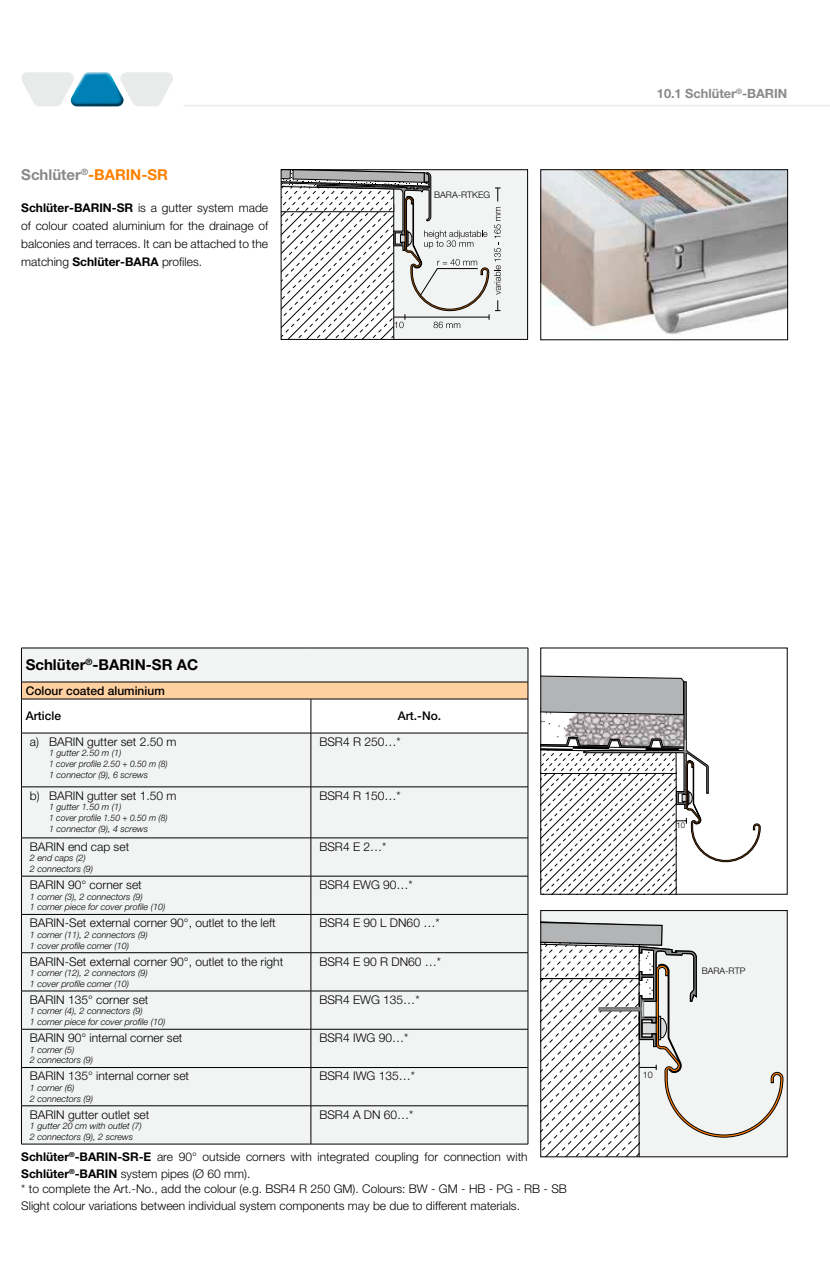
<style>
.page{position:relative;width:830px;height:1263px;background:#fff}
.page>*{position:absolute;margin:0;border:0;box-sizing:border-box;transform-origin:0 0}
.t1{font:700 15px "Helvetica Neue LT Pro";color:#000}
.t2{font:700 15px "Helvetica Neue LT Pro";color:#ff8000}
.t3{font:700 12.75px "Helvetica Neue LT Pro";color:#87898b}
.t4{font:300 12px/18px "Helvetica Neue LT Pro";color:#000}
.t5{font:500 12px/25.5px "Helvetica Neue LT Pro";color:#000}
.t6{font:italic 300 9px/10.6px "Helvetica Neue LT Pro";color:#000}
.t7{font:300 9px "Helvetica Neue LT Pro";color:#000}
.t8{font:300 7.95px "Helvetica Neue LT Pro";color:#000}
.s1{color:#87898b}
.s2{font-weight:700}
</style>
<div class="page">
<hr style="left:183px;top:105px;width:646px;height:1px;background:#e9eaea">
<svg style="left:21px;top:72px;width:152px;height:34px"></svg>
<div style="left:22px;top:649px;width:505px;height:495px;background:#f2f3f3"></div>
<div style="left:22px;top:734px;width:288px;height:410px;background:#f2f3f3"></div>
<hr style="left:21px;top:733px;width:1px;height:54px;background:#000">
<hr style="left:310px;top:733px;width:1px;height:54px;background:#000">
<hr style="left:21px;top:787px;width:290px;height:1px;background:#000">
<hr style="left:21px;top:787px;width:1px;height:51px;background:#000">
<hr style="left:310px;top:787px;width:1px;height:51px;background:#000">
<hr style="left:21px;top:838px;width:290px;height:1px;background:#000">
<hr style="left:21px;top:838px;width:1px;height:38px;background:#000">
<hr style="left:310px;top:838px;width:1px;height:38px;background:#000">
<hr style="left:21px;top:876px;width:290px;height:1px;background:#000">
<hr style="left:21px;top:876px;width:1px;height:38px;background:#000">
<hr style="left:310px;top:876px;width:1px;height:38px;background:#000">
<hr style="left:21px;top:914px;width:290px;height:1px;background:#000">
<hr style="left:21px;top:915px;width:1px;height:37px;background:#000">
<hr style="left:310px;top:915px;width:1px;height:37px;background:#000">
<hr style="left:21px;top:952px;width:290px;height:1px;background:#000">
<hr style="left:21px;top:953px;width:1px;height:38px;background:#000">
<hr style="left:310px;top:953px;width:1px;height:38px;background:#000">
<hr style="left:21px;top:991px;width:290px;height:1px;background:#000">
<hr style="left:21px;top:991px;width:1px;height:38px;background:#000">
<hr style="left:310px;top:991px;width:1px;height:38px;background:#000">
<hr style="left:21px;top:1029px;width:290px;height:1px;background:#000">
<hr style="left:21px;top:1029px;width:1px;height:38px;background:#000">
<hr style="left:310px;top:1029px;width:1px;height:38px;background:#000">
<hr style="left:21px;top:1067px;width:290px;height:1px;background:#000">
<hr style="left:21px;top:1068px;width:1px;height:37px;background:#000">
<hr style="left:310px;top:1068px;width:1px;height:37px;background:#000">
<hr style="left:21px;top:1105px;width:290px;height:1px;background:#000">
<hr style="left:21px;top:1106px;width:1px;height:38px;background:#000">
<hr style="left:310px;top:1106px;width:1px;height:38px;background:#000">
<hr style="left:21px;top:1144px;width:290px;height:1px;background:#000">
<hr style="left:21px;top:648px;width:290px;height:1px;background:#000">
<hr style="left:21px;top:648px;width:1px;height:34px;background:#000">
<hr style="left:311px;top:648px;width:217px;height:1px;background:#000">
<hr style="left:527px;top:648px;width:1px;height:34px;background:#000">
<svg style="left:21px;top:682px;width:507px;height:51px"></svg>
<hr style="left:21px;top:699px;width:290px;height:1px;background:#000">
<hr style="left:21px;top:699px;width:1px;height:34px;background:#000">
<hr style="left:311px;top:699px;width:217px;height:1px;background:#000">
<hr style="left:310px;top:699px;width:1px;height:34px;background:#000">
<hr style="left:527px;top:699px;width:1px;height:34px;background:#000">
<hr style="left:21px;top:733px;width:290px;height:1px;background:#000">
<hr style="left:311px;top:733px;width:217px;height:1px;background:#000">
<hr style="left:527px;top:733px;width:1px;height:54px;background:#000">
<hr style="left:311px;top:787px;width:217px;height:1px;background:#000">
<hr style="left:527px;top:787px;width:1px;height:51px;background:#000">
<hr style="left:311px;top:838px;width:217px;height:1px;background:#000">
<hr style="left:527px;top:838px;width:1px;height:38px;background:#000">
<hr style="left:311px;top:876px;width:217px;height:1px;background:#000">
<hr style="left:527px;top:876px;width:1px;height:38px;background:#000">
<hr style="left:311px;top:914px;width:217px;height:1px;background:#000">
<hr style="left:527px;top:915px;width:1px;height:37px;background:#000">
<hr style="left:311px;top:952px;width:217px;height:1px;background:#000">
<hr style="left:527px;top:953px;width:1px;height:38px;background:#000">
<hr style="left:311px;top:991px;width:217px;height:1px;background:#000">
<hr style="left:527px;top:991px;width:1px;height:38px;background:#000">
<hr style="left:311px;top:1029px;width:217px;height:1px;background:#000">
<hr style="left:527px;top:1029px;width:1px;height:38px;background:#000">
<hr style="left:311px;top:1067px;width:217px;height:1px;background:#000">
<hr style="left:527px;top:1068px;width:1px;height:37px;background:#000">
<hr style="left:311px;top:1105px;width:217px;height:1px;background:#000">
<hr style="left:527px;top:1106px;width:1px;height:38px;background:#000">
<hr style="left:311px;top:1144px;width:217px;height:1px;background:#000">
<div style="left:281px;top:170px;width:246px;height:169px;background:#f2f3f3"></div>
<svg style="left:283px;top:171px;width:217px;height:167px"></svg>
<div style="left:281px;top:169px;width:246px;height:171px;border:1px solid #000"></div>
<img style="left:542px;top:171px;width:243px;height:167px">
<div style="left:540px;top:169px;width:247px;height:171px;border:1px solid #000"></div>
<svg style="left:542px;top:912px;width:243px;height:243px"></svg>
<div style="left:540px;top:910px;width:247px;height:247px;border:1px solid #000"></div>
<svg style="left:542px;top:675px;width:218px;height:217px"></svg>
<p class="t2" style="left:21px;top:165px;width:148px"><span class="s1">Schlüter</span><sup>®</sup>-BARIN-SR</p>
<p class="t4" style="left:21px;top:198px;width:248px;text-align:justify"><span class="s2">Schlüter-BARIN-SR</span> is a gutter system made of colour coated aluminium for the drainage of balconies and terraces. It can be attached to the matching <span class="s2">Schlüter-BARA</span> profiles.</p>
<p class="t7" style="left:434px;top:189px;width:57px">BARA-RTKEG</p>
<p class="t3" style="left:656px;top:86px;width:132px">10.1 Schlüter<sup>®</sup>-BARIN</p>
<p class="t1" style="left:26px;top:656px;width:174px">Schlüter<sup>®</sup>-BARIN-SR AC</p>
<p class="t5" style="left:26px;top:678px;width:140px">Colour coated aluminium<br>Article</p>
<p class="t5" style="left:397px;top:703px;width:45px">Art.-No.</p>
<p class="t4" style="left:30px;top:732px;width:148px">a) BARIN gutter set 2.50 m</p>
<p class="t6" style="left:49px;top:748px;width:120px">1 gutter 2.50 m (1)<br>1 cover profile 2.50 + 0.50 m (8)<br>1 connector (9), 6 screws</p>
<p class="t4" style="left:319px;top:732px;width:83px">BSR4 R 250…*</p>
<p class="t4" style="left:30px;top:786px;width:148px">b) BARIN gutter set 1.50 m</p>
<p class="t6" style="left:49px;top:802px;width:120px">1 gutter 1.50 m (1)<br>1 cover profile 1.50 + 0.50 m (8)<br>1 connector (9), 4 screws</p>
<p class="t4" style="left:319px;top:786px;width:83px">BSR4 R 150…*</p>
<p class="t4" style="left:30px;top:837px;width:101px">BARIN end cap set</p>
<p class="t6" style="left:30px;top:853px;width:65px">2 end caps (2)<br>2 connectors (9)</p>
<p class="t4" style="left:319px;top:837px;width:68px">BSR4 E 2…*</p>
<p class="t4" style="left:30px;top:875px;width:113px">BARIN 90° corner set</p>
<p class="t6" style="left:30px;top:891px;width:137px">1 corner (3), 2 connectors (9)<br>1 corner piece for cover profile (10)</p>
<p class="t4" style="left:319px;top:875px;width:95px">BSR4 EWG 90…*</p>
<p class="t4" style="left:30px;top:914px;width:247px">BARIN-Set external corner 90°, outlet to the left</p>
<p class="t6" style="left:30px;top:929px;width:119px">1 corner (11), 2 connectors (9)<br>1 cover profile corner (10)</p>
<p class="t4" style="left:319px;top:914px;width:122px">BSR4 E 90 L DN60 …*</p>
<p class="t4" style="left:30px;top:952px;width:255px">BARIN-Set external corner 90°, outlet to the right</p>
<p class="t6" style="left:30px;top:967px;width:119px">1 corner (12), 2 connectors (9)<br>1 cover profile corner (10)</p>
<p class="t4" style="left:319px;top:952px;width:123px">BSR4 E 90 R DN60 …*</p>
<p class="t4" style="left:30px;top:990px;width:120px">BARIN 135° corner set</p>
<p class="t6" style="left:30px;top:1006px;width:137px">1 corner (4), 2 connectors (9)<br>1 corner piece for cover profile (10)</p>
<p class="t4" style="left:319px;top:990px;width:102px">BSR4 EWG 135…*</p>
<p class="t4" style="left:30px;top:1028px;width:154px">BARIN 90° internal corner set</p>
<p class="t6" style="left:30px;top:1044px;width:65px">1 corner (5)<br>2 connectors (9)</p>
<p class="t4" style="left:319px;top:1028px;width:90px">BSR4 IWG 90…*</p>
<p class="t4" style="left:30px;top:1067px;width:161px">BARIN 135° internal corner set</p>
<p class="t6" style="left:30px;top:1082px;width:65px">1 corner (6)<br>2 connectors (9)</p>
<p class="t4" style="left:319px;top:1067px;width:97px">BSR4 IWG 135…*</p>
<p class="t4" style="left:30px;top:1105px;width:121px">BARIN gutter outlet set</p>
<p class="t6" style="left:30px;top:1120px;width:113px">1 gutter 20 cm with outlet (7)<br>2 connectors (9), 2 screws</p>
<p class="t4" style="left:319px;top:1105px;width:96px">BSR4 A DN 60…*</p>
<p class="t4" style="left:21px;top:1148px;width:507px;line-height:17px"><span class="s2">Schlüter</span><sup>®</sup><span class="s2">-BARIN-SR-E</span> are 90° outside corners with integrated coupling for connection with<br><span class="s2">Schlüter</span><sup>®</sup><span class="s2">-BARIN</span> system pipes (Ø 60 mm).</p>
<p class="t4" style="left:21px;top:1179px;width:547px;line-height:17px">* to complete the Art.-No., add the colour (e.g. BSR4 R 250 GM). Colours: BW - GM - HB - PG - RB - SB<br>Slight colour variations between individual system components may be due to different materials.</p>
<p class="t8" style="left:676px;top:821px;width:10px">10</p>
<p class="t7" style="left:642px;top:1069px;width:12px">10</p>
<p class="t7" style="left:701px;top:966px;width:45px">BARA-RTP</p>
</div>
